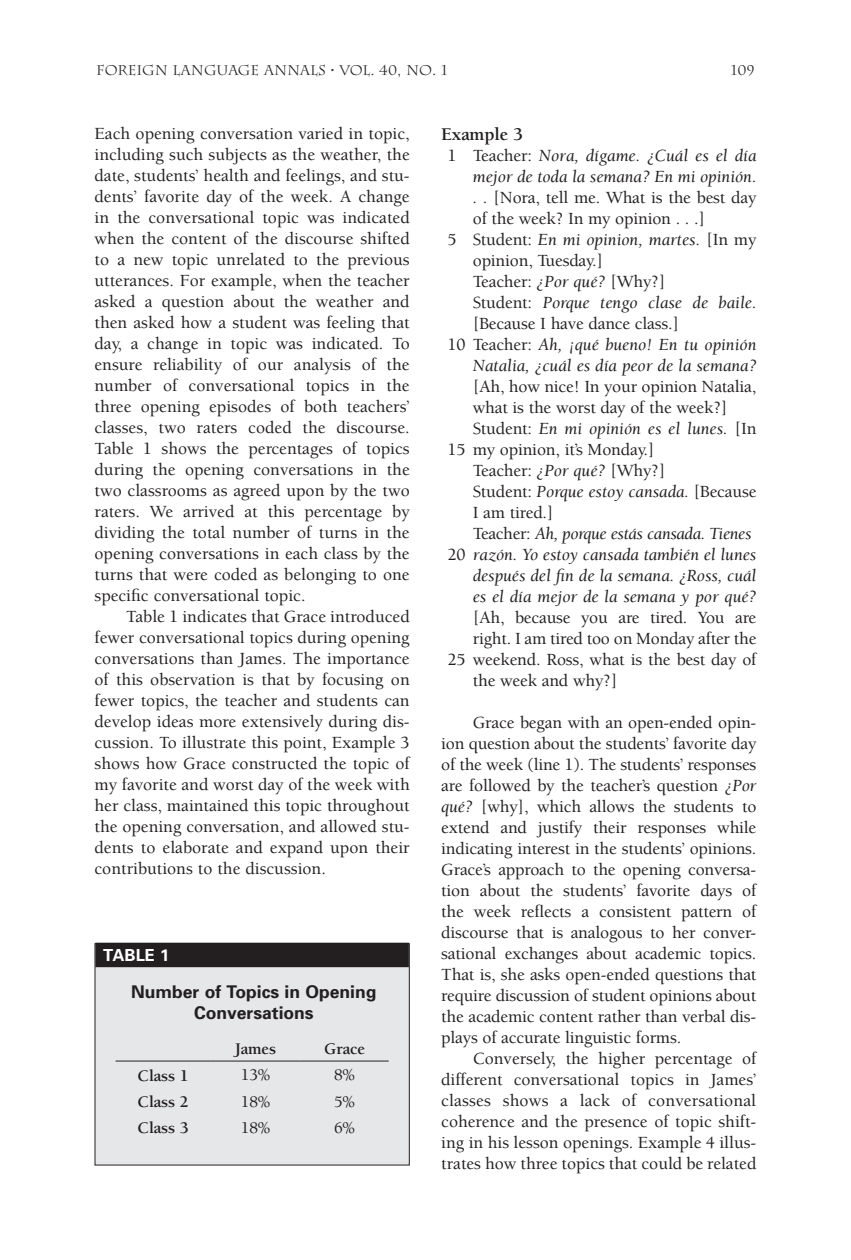
<style>
.page{position:relative;width:851px;height:1260px;background:#fff}
.page>*{position:absolute;margin:0;border:0;box-sizing:border-box;transform-origin:0 0}
.t1{font:700 18.38px "Berkeley";letter-spacing:-.01em;color:#231f20}
.t2{font:500 17.5px/21px "Berkeley";letter-spacing:-.01em;color:#231f20;text-align:justify}
.t3{font:italic 17.5px "Berkeley";color:#231f20}
.t4{font:italic 17.5px "Berkeley";letter-spacing:-.02em;color:#231f20}
.t5{font:700 17.5px/21px "Univers";color:#231f20;text-align:center}
.t6{font:700 16.62px "Berkeley";letter-spacing:-.01em;color:#231f20}
.t7{font:500 16.62px "Berkeley";color:#231f20}
.t8{font:700 16.62px "Univers";color:#fff}
.t9{font:14px "Charlemagne";color:#231f20}
.s1{font-weight:500;font-style:normal}
.s2{font-weight:400;font-style:italic}
</style>
<div class="page">
<div style="left:95px;top:944px;width:314px;height:221px;background:#e6e7e9"></div>
<div style="left:95px;top:943px;width:314px;height:24px;background:#231f20"></div>
<div style="left:94px;top:943px;width:316px;height:223px;border:1px solid #231f20"></div>
<hr style="left:116px;top:1061px;width:95px;height:1px;background:#231f20">
<hr style="left:211px;top:1061px;width:89px;height:1px;background:#231f20">
<hr style="left:300px;top:1061px;width:89px;height:1px;background:#231f20">
<p class="t9" style="left:96px;top:62px;width:353px">FOREIGN LANGUAGE ANNALS • VOL. 40, NO. 1</p>
<p class="t9" style="left:730px;top:62px;width:25px">109</p>
<p class="t2" style="left:94px;top:123px;width:317px">Each opening conversation varied in topic, including such subjects as the weather, the date, students’ health and feelings, and stu&shy;dents’ favorite day of the week. A change in the conversational topic was indicated when the content of the discourse shifted to a new topic unrelated to the previous utterances. For example, when the teacher asked a question about the weather and then asked how a student was feeling that day, a change in topic was indicated. To ensure reliability of our analysis of the number of conversational topics in the three opening episodes of both teachers’ classes, two raters coded the discourse.<br>Table 1 shows the percentages of topics during the opening conversations in the two classrooms as agreed upon by the two raters. We arrived at this percentage by dividing the total number of turns in the opening conversations in each class by the turns that were coded as belonging to one specific conversational topic.</p>
<p class="t2" style="left:94px;top:606px;width:317px;text-indent:32px">Table 1 indicates that Grace introduced fewer conversational topics during opening conversations than James. The importance of this observation is that by focusing on fewer topics, the teacher and students can develop ideas more extensively during dis&shy;cussion. To illustrate this point, Example 3 shows how Grace constructed the topic of my favorite and worst day of the week with her class, maintained this topic throughout the opening conversation, and allowed stu&shy;dents to elaborate and expand upon their contributions to the discussion.</p>
<p class="t8" style="left:103px;top:945px;width:68px">TABLE 1</p>
<p class="t5" style="left:131px;top:981px;width:247px">Number of Topics in Opening<br>Conversations</p>
<p class="t6" style="left:235px;top:1040px;width:43px">James</p>
<p class="t6" style="left:324px;top:1040px;width:42px">Grace</p>
<p class="t6" style="left:137px;top:1066px;width:53px">Class 1</p>
<p class="t7" style="left:241px;top:1066px;width:31px">13%</p>
<p class="t7" style="left:334px;top:1066px;width:23px">8%</p>
<p class="t6" style="left:137px;top:1093px;width:53px">Class 2</p>
<p class="t7" style="left:241px;top:1093px;width:31px">18%</p>
<p class="t7" style="left:334px;top:1093px;width:23px">5%</p>
<p class="t6" style="left:137px;top:1119px;width:53px">Class 3</p>
<p class="t7" style="left:241px;top:1119px;width:31px">18%</p>
<p class="t7" style="left:334px;top:1119px;width:23px">6%</p>
<p class="t1" style="left:441px;top:124px;width:83px">Example 3</p>
<p class="t3" style="left:447px;top:146px;width:310px"><span class="s1">1 Teacher:</span> Nora, dígame. ¿Cuál es el día</p>
<p class="t3" style="left:473px;top:167px;width:285px">mejor de toda la semana? En mi opinión.</p>
<p class="t2" style="left:473px;top:187px;width:285px"><span class="s2">. .</span> [Nora, tell me. What is the best day</p>
<p class="t2" style="left:473px;top:208px;width:234px">of the week? In my opinion . . .]</p>
<p class="t3" style="left:447px;top:230px;width:310px"><span class="s1">5 Student:</span> En mi opinion, martes. <span class="s1">[In my</span></p>
<p class="t2" style="left:473px;top:250px;width:132px">opinion, Tuesday.]</p>
<p class="t2" style="left:473px;top:271px;width:194px">Teacher: <span class="s2">¿Por qué?</span> [Why?]</p>
<p class="t3" style="left:473px;top:293px;width:285px"><span class="s1">Student:</span> Porque tengo clase de baile.</p>
<p class="t2" style="left:473px;top:313px;width:208px">[Because I have dance class.]</p>
<p class="t3" style="left:447px;top:335px;width:310px"><span class="s1">10 Teacher:</span> Ah, ¡qué bueno! En tu opinión</p>
<p class="t3" style="left:472px;top:356px;width:285px">Natalia, ¿cuál es día peor de la semana?</p>
<p class="t2" style="left:472px;top:376px;width:285px">[Ah, how nice! In your opinion Natalia,</p>
<p class="t2" style="left:472px;top:397px;width:256px">what is the worst day of the week?]</p>
<p class="t3" style="left:472px;top:419px;width:285px"><span class="s1">Student:</span> En mi opinión es el lunes. <span class="s1">[In</span></p>
<p class="t2" style="left:447px;top:439px;width:209px">15 my opinion, it’s Monday.]</p>
<p class="t2" style="left:472px;top:460px;width:194px">Teacher: <span class="s2">¿Por qué?</span> [Why?]</p>
<p class="t3" style="left:472px;top:482px;width:285px"><span class="s1">Student:</span> Porque estoy cansada. <span class="s1">[Because</span></p>
<p class="t2" style="left:472px;top:502px;width:82px">I am tired.]</p>
<p class="t4" style="left:472px;top:524px;width:280px"><span class="s1">Teacher:</span> Ah, porque estás cansada. Tienes</p>
<p class="t3" style="left:447px;top:545px;width:310px"><span class="s1">20</span> razón. Yo estoy cansada también el lunes</p>
<p class="t3" style="left:473px;top:566px;width:285px">después del fin de la semana. ¿Ross, cuál</p>
<p class="t3" style="left:473px;top:587px;width:285px">es el día mejor de la semana y por qué?</p>
<p class="t2" style="left:472px;top:607px;width:285px">[Ah, because you are tired. You are</p>
<p class="t2" style="left:472px;top:628px;width:285px">right. I am tired too on Monday after the</p>
<p class="t2" style="left:447px;top:649px;width:310px">25 weekend. Ross, what is the best day of</p>
<p class="t2" style="left:472px;top:670px;width:146px">the week and why?]</p>
<p class="t2" style="left:441px;top:712px;width:317px;text-indent:32px">Grace began with an open-ended opin&shy;ion question about the students’ favorite day of the week (line 1). The students’ responses are followed by the teacher’s question <span class="s2">¿Por qué?</span> [why], which allows the students to extend and justify their responses while indicating interest in the students’ opinions.<br>Grace’s approach to the opening conversa&shy;tion about the students’ favorite days of the week reflects a consistent pattern of discourse that is analogous to her conver&shy;sational exchanges about academic topics.<br>That is, she asks open-ended questions that require discussion of student opinions about the academic content rather than verbal dis&shy;plays of accurate linguistic forms.</p>
<p class="t2" style="left:441px;top:1048px;width:317px;text-indent:32px">Conversely, the higher percentage of different conversational topics in James’ classes shows a lack of conversational coherence and the presence of topic shift&shy;ing in his lesson openings. Example 4 illus&shy;trates how three topics that could be related</p>
</div>
